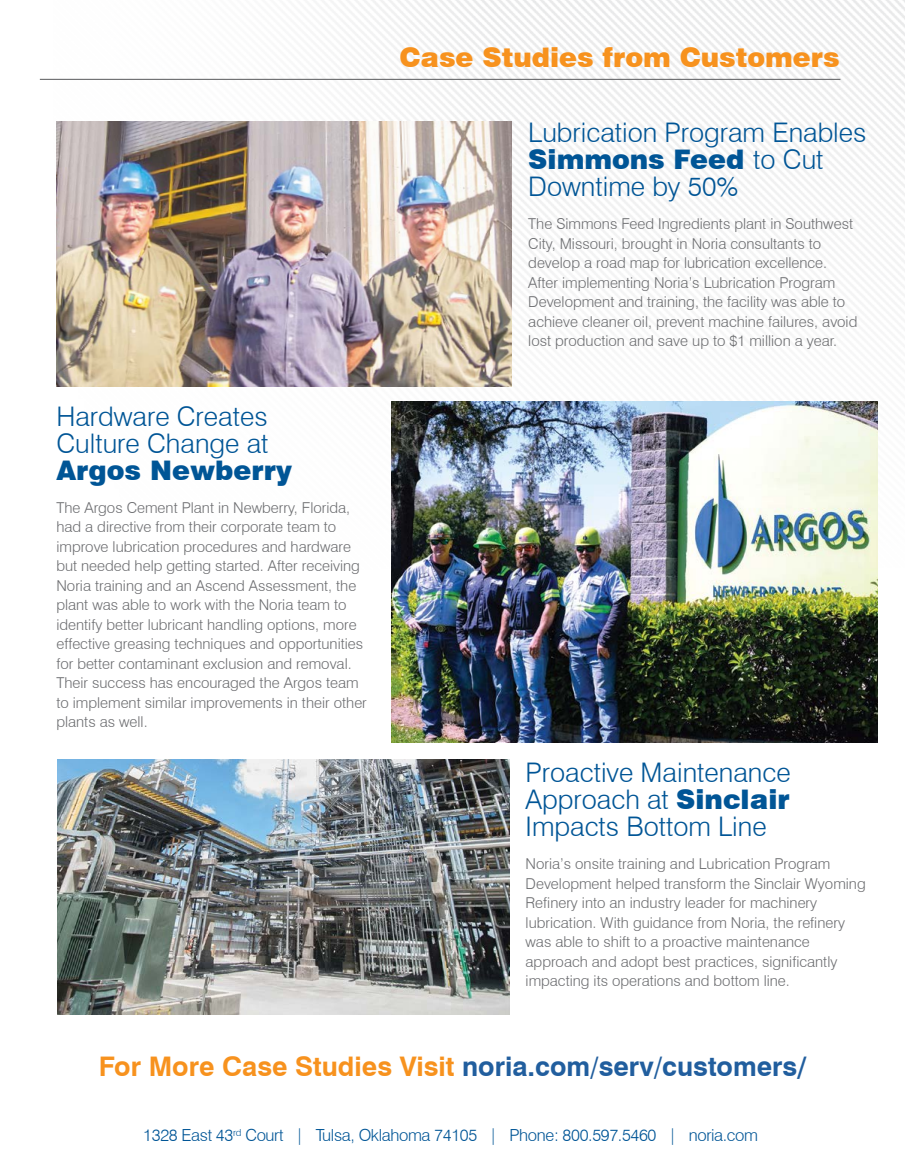
<style>
.page{position:relative;width:905px;height:1175px;background:#fff}
.page>*{position:absolute;margin:0;border:0;box-sizing:border-box;transform-origin:0 0}
.t1{font:300 27px/27px "Swiss 721 BT";color:#005596}
.t2{font:700 27px "Swiss 721 BT";color:#215e9e}
.t3{font:900 27px "Swiss 721 BT";color:#f7921e}
.t4{font:900 27px "Swiss 721 BT";color:#005596}
.t5{font:300 16.65px "Swiss 721 BT";letter-spacing:-.02em;color:#005596}
.t6{font:300 15px/19.5px "Swiss 721 BT";color:#6d6e71}
.s1{font-weight:900}
.s2{color:#f7921e}
</style>
<div class="page">
<img style="left:39px;top:0;width:865px;height:1015px">
<hr style="left:40px;top:79px;width:800px;height:1px;background:#58595b">
<img style="left:57px;top:759px;width:452px;height:255px">
<img style="left:56px;top:122px;width:455px;height:264px">
<img style="left:391px;top:402px;width:486px;height:340px">
<h1 class="t3" style="left:399px;top:41px;width:442px">Case Studies from Customers</h1>
<h1 class="t1" style="left:56px;top:402px;width:214px">Hardware Creates<br>Culture Change at</h1>
<h1 class="t4" style="left:56px;top:454px;width:237px">Argos Newberry</h1>
<p class="t6" style="left:56px;top:497px;width:312px">The Argos Cement Plant in Newberry, Florida, had a directive from their corporate team to improve lubrication procedures and hardware but needed help getting started. After receiving Noria training and an Ascend Assessment, the plant was able to work with the Noria team to identify better lubricant handling options, more effective greasing techniques and opportunities for better contaminant exclusion and removal.<br>Their success has encouraged the Argos team to implement similar improvements in their other plants as well.</p>
<h1 class="t1" style="left:528px;top:119px;width:339px">Lubrication Program Enables<br><span class="s1">Simmons Feed</span> to Cut<br>Downtime by 50%</h1>
<p class="t6" style="left:528px;top:214px;width:330px">The Simmons Feed Ingredients plant in Southwest City, Missouri, brought in Noria consultants to develop a road map for lubrication excellence.<br>After implementing Noria’s Lubrication Program Development and training, the facility was able to achieve cleaner oil, prevent machine failures, avoid lost production and save up to $1 million a year.</p>
<h1 class="t1" style="left:525px;top:759px;width:266px;text-align:justify">Proactive Maintenance Approach at <span class="s1">Sinclair </span>Impacts Bottom Line</h1>
<p class="t6" style="left:525px;top:854px;width:341px">Noria’s onsite training and Lubrication Program Development helped transform the Sinclair Wyoming Refinery into an industry leader for machinery lubrication. With guidance from Noria, the refinery was able to shift to a proactive maintenance approach and adopt best practices, significantly impacting its operations and bottom line.</p>
<h1 class="t2" style="left:99px;top:1049px;width:709px"><span class="s2">For More Case Studies Visit</span> noria.com/serv/customers<span class="s1">/</span></h1>
<p class="t5" style="left:143px;top:1125px;width:616px">1328 East 43<sup>rd</sup> Court | Tulsa, Oklahoma 74105 | Phone: 800.597.5460 | noria.com</p>
</div>
